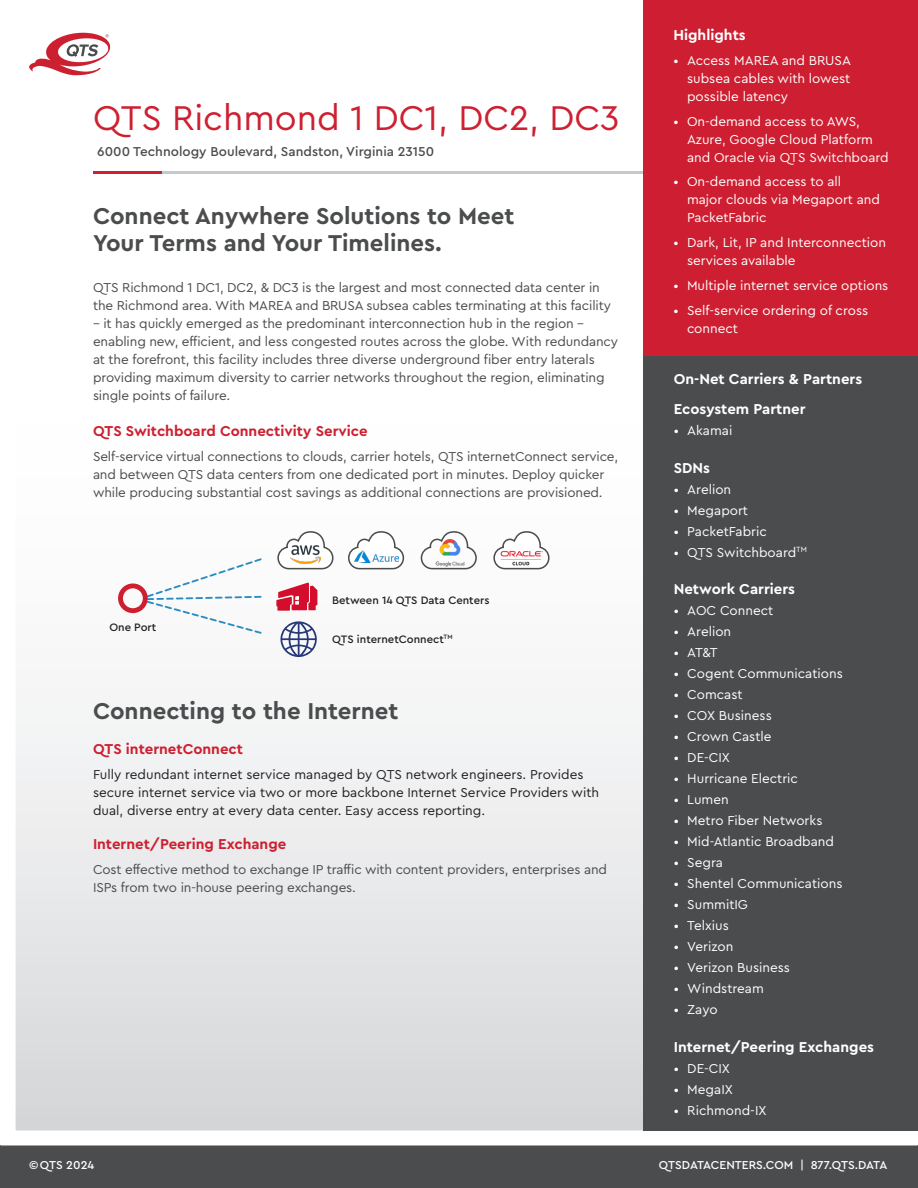
<style>
.page{position:relative;width:918px;height:1188px;background:#fff}
.page>*{position:absolute;margin:0;border:0;box-sizing:border-box;transform-origin:0 0}
.Facility_Header{font:36px "Cera Pro";color:#cd2030}
.t1{font:700 24px/27px "Cera Pro";color:#4b4c4d}
.t2{font:700 15px "Cera Pro";color:#fff}
.Category{font:700 15px "Cera Pro";color:#cd2030}
.Body{font:13.5px/18px "Cera Pro";letter-spacing:-.01em;color:#4b4c4d}
.t3{font:13.5px/18px "Cera Pro";color:#fff}
.Body-2{font:13.5px "Cera Pro";color:#231f20}
.Facility_Address{font:500 13.5px "Cera Pro";color:#4b4c4d}
.t4{font:500 12px "Cera Pro";color:#fff}
.t5{font:500 11.25px "Cera Pro";color:#231f20}
</style>
<div class="page">
<div style="left:0;top:1145px;width:918px;height:43px;background:#4b4c4d"></div>
<div style="left:8px;top:8px;width:902px;height:1130px;background:linear-gradient(to bottom,#fff,#e0e1e3)"></div>
<svg style="left:29px;top:33px;width:84px;height:42px"></svg>
<hr style="left:93px;top:171px;width:823px;height:3px;background:#c7c8ca">
<hr style="left:93px;top:171px;width:69px;height:3px;background:#cd2030">
<div style="left:644px;top:0;width:274px;height:356px;background:#cd1f31"></div>
<div style="left:644px;top:356px;width:274px;height:775px;background:#4b4c4d"></div>
<svg style="left:280px;top:621px;width:37px;height:36px"></svg>
<svg style="left:277px;top:530px;width:57px;height:40px"></svg>
<img style="left:290px;top:546px;width:30px;height:18px">
<svg style="left:347px;top:530px;width:58px;height:40px"></svg>
<img style="left:354px;top:550px;width:44px;height:13px">
<svg style="left:420px;top:530px;width:58px;height:40px"></svg>
<img style="left:432px;top:533px;width:37px;height:37px">
<svg style="left:493px;top:530px;width:57px;height:40px"></svg>
<svg style="left:276px;top:583px;width:41px;height:28px"></svg>
<img style="left:500px;top:550px;width:43px;height:16px">
<svg style="left:118px;top:557px;width:145px;height:78px"></svg>
<p class="Facility_Header" style="left:93px;top:94px;width:528px">QTS Richmond 1 DC1, DC2, DC3</p>
<p class="Facility_Address" style="left:97px;top:143px;width:338px">6000 Technology Boulevard, Sandston, Virginia 23150</p>
<p class="t1" style="left:93px;top:201px;width:423px">Connect Anywhere Solutions to Meet<br>Your Terms and Your Timelines.</p>
<p class="Body" style="left:93px;top:278px;width:520px">QTS Richmond 1 DC1, DC2, &amp; DC3 is the largest and most connected data center in the Richmond area. With MAREA and BRUSA subsea cables terminating at this facility</p>
<p class="Body" style="left:93px;top:314px;width:527px">– it has quickly emerged as the predominant interconnection hub in the region – enabling new, efficient, and less congested routes across the globe. With redundancy at the forefront, this facility includes three diverse underground fiber entry laterals providing maximum diversity to carrier networks throughout the region, eliminating single points of failure.</p>
<p class="Category" style="left:93px;top:421px;width:276px">QTS Switchboard Connectivity Service</p>
<p class="Body" style="left:93px;top:447px;width:527px">Self-service virtual connections to clouds, carrier hotels, QTS internetConnect service,</p>
<p class="Body" style="left:93px;top:465px;width:513px">and between QTS data centers from one dedicated port in minutes. Deploy quicker</p>
<p class="Body" style="left:93px;top:483px;width:511px">while producing substantial cost savings as additional connections are provisioned.</p>
<p class="t5" style="left:109px;top:620px;width:48px">One Port</p>
<p class="t5" style="left:332px;top:593px;width:159px">Between 14 QTS Data Centers</p>
<p class="t5" style="left:332px;top:632px;width:122px">QTS internetConnect<sup>TM</sup></p>
<p class="t1" style="left:93px;top:697px;width:307px">Connecting to the Internet</p>
<p class="Category" style="left:93px;top:739px;width:152px">QTS internetConnect</p>
<p class="Body-2" style="left:93px;top:765px;width:492px">Fully redundant internet service managed by QTS network engineers. Provides</p>
<p class="Body-2" style="left:93px;top:783px;width:508px">secure internet service via two or more backbone Internet Service Providers with</p>
<p class="Body-2" style="left:93px;top:801px;width:394px">dual, diverse entry at every data center. Easy access reporting.</p>
<p class="Category" style="left:93px;top:834px;width:195px">Internet/Peering Exchange</p>
<p class="Body" style="left:93px;top:860px;width:516px">Cost effective method to exchange IP traffic with content providers, enterprises and<br>ISPs from two in-house peering exchanges.</p>
<p class="t2" style="left:674px;top:25px;width:74px">Highlights</p>
<p class="t3" style="left:687px;top:51px;width:165px;text-align:justify;text-indent:-14px">• Access MAREA and BRUSA subsea cables with lowest possible latency</p>
<p class="t3" style="left:687px;top:112px;width:203px;text-indent:-14px">• On-demand access to AWS,<br>Azure, Google Cloud Platform and Oracle via QTS Switchboard</p>
<p class="t3" style="left:687px;top:172px;width:195px;text-indent:-14px">• On-demand access to all<br>major clouds via Megaport and<br>PacketFabric</p>
<p class="t3" style="left:687px;top:233px;width:201px;text-indent:-14px">• Dark, Lit, IP and Interconnection services available</p>
<p class="t3" style="left:674px;top:276px;width:216px">• Multiple internet service options</p>
<p class="t3" style="left:687px;top:301px;width:183px;text-indent:-14px">• Self-service ordering of cross connect</p>
<p class="t2" style="left:674px;top:369px;width:190px">On-Net Carriers &amp; Partners</p>
<p class="t2" style="left:674px;top:399px;width:133px">Ecosystem Partner</p>
<p class="t3" style="left:674px;top:421px;width:60px">• Akamai</p>
<p class="t2" style="left:674px;top:458px;width:38px">SDNs</p>
<p class="t3" style="left:674px;top:480px;width:59px">• Arelion</p>
<p class="t3" style="left:674px;top:501px;width:76px">• Megaport</p>
<p class="t3" style="left:674px;top:522px;width:95px">• PacketFabric</p>
<p class="t3" style="left:674px;top:543px;width:135px">• QTS Switchboard<sup>TM</sup></p>
<p class="t2" style="left:674px;top:579px;width:123px">Network Carriers</p>
<p class="t3" style="left:674px;top:601px;width:101px">• AOC Connect</p>
<p class="t3" style="left:674px;top:622px;width:59px">• Arelion</p>
<p class="t3" style="left:674px;top:643px;width:45px">• AT&amp;T</p>
<p class="t3" style="left:674px;top:664px;width:171px">• Cogent Communications</p>
<p class="t3" style="left:674px;top:685px;width:70px">• Comcast</p>
<p class="t3" style="left:674px;top:706px;width:100px">• COX Business</p>
<p class="t3" style="left:674px;top:727px;width:99px">• Crown Castle</p>
<p class="t3" style="left:674px;top:748px;width:58px">• DE-CIX</p>
<p class="t3" style="left:674px;top:769px;width:126px">• Hurricane Electric</p>
<p class="t3" style="left:674px;top:790px;width:56px">• Lumen</p>
<p class="t3" style="left:674px;top:811px;width:150px">• Metro Fiber Networks</p>
<p class="t3" style="left:674px;top:832px;width:162px">• Mid-Atlantic Broadband</p>
<p class="t3" style="left:674px;top:853px;width:51px">• Segra</p>
<p class="t3" style="left:674px;top:874px;width:170px">• Shentel Communications</p>
<p class="t3" style="left:674px;top:895px;width:76px">• SummitIG</p>
<p class="t3" style="left:674px;top:916px;width:57px">• Telxius</p>
<p class="t3" style="left:674px;top:937px;width:61px">• Verizon</p>
<p class="t3" style="left:674px;top:958px;width:118px">• Verizon Business</p>
<p class="t3" style="left:674px;top:979px;width:92px">• Windstream</p>
<p class="t3" style="left:674px;top:1000px;width:45px">• Zayo</p>
<p class="t2" style="left:674px;top:1037px;width:202px">Internet/Peering Exchanges</p>
<p class="t3" style="left:674px;top:1059px;width:58px">• DE-CIX</p>
<p class="t3" style="left:674px;top:1080px;width:61px">• MegaIX</p>
<p class="t3" style="left:674px;top:1101px;width:94px">• Richmond-IX</p>
<p class="t4" style="left:29px;top:1157px;width:67px">©QTS 2024</p>
<p class="t4" style="left:659px;top:1157px;width:230px">QTSDATACENTERS.COM | 877.QTS.DATA</p>
</div>
